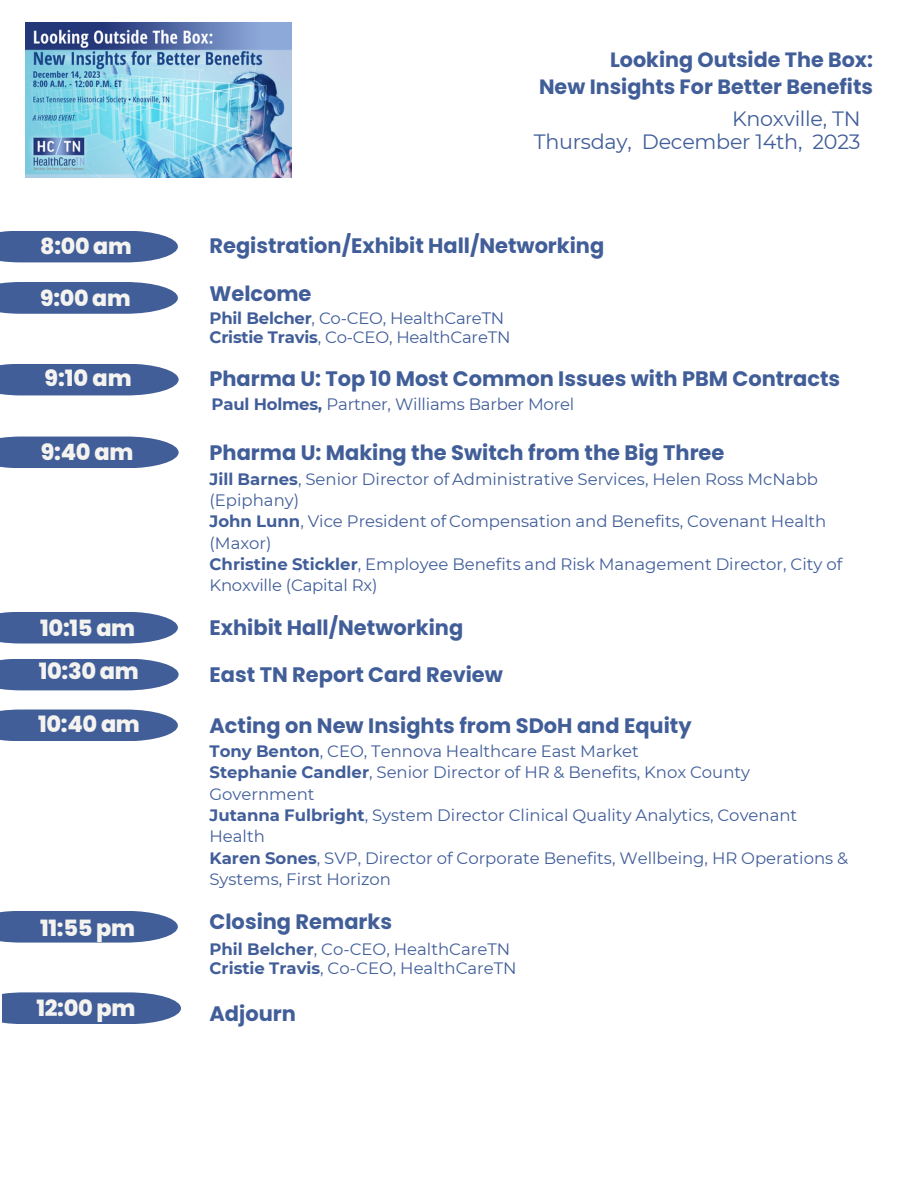
<style>
.page{position:relative;width:918px;height:1188px;background:#fff}
.page>*{position:absolute;margin:0;border:0;box-sizing:border-box;transform-origin:0 0}
.t1{font:800 22.5px "Poppins";letter-spacing:-.015em;color:#f4f3ef}
.t2{font:800 22.05px "Poppins";letter-spacing:-.01em;color:#f4f3ef}
.t3{font:700 21px "Poppins";color:#415e99}
.t4{font:700 20.7px "Poppins";color:#415e99}
.t5{font:20.7px "Montserrat";letter-spacing:-.01em;color:#415e99}
.t6{font:16.5px/21.3px "Montserrat";color:#415e99}
.s1{font-weight:700}
</style>
<div class="page">
<svg style="left:0;top:437px;width:179px;height:31px;background:#4c689f"></svg>
<svg style="left:0;top:911px;width:178px;height:32px;background:#4f6aa0"></svg>
<svg style="left:0;top:282px;width:178px;height:32px;background:#4f6aa0"></svg>
<svg style="left:0;top:231px;width:178px;height:31px;background:#4c679f"></svg>
<svg style="left:0;top:364px;width:179px;height:31px;background:#4c689f"></svg>
<img style="left:26px;top:23px;width:265px;height:155px">
<svg style="left:0;top:612px;width:178px;height:32px;background:#506aa1"></svg>
<svg style="left:0;top:710px;width:178px;height:31px;background:#4c679f"></svg>
<svg style="left:2px;top:992px;width:179px;height:32px;background:#4f6aa0"></svg>
<svg style="left:0;top:659px;width:179px;height:31px;background:#4c689f"></svg>
<p class="t2" style="left:40px;top:231px;width:93px">8:00 am</p>
<p class="t2" style="left:40px;top:283px;width:92px">9:00 am</p>
<p class="t1" style="left:44px;top:363px;width:89px">9:10 am</p>
<p class="t1" style="left:41px;top:436px;width:94px">9:40 am</p>
<p class="t1" style="left:40px;top:612px;width:97px">10:15 am</p>
<p class="t1" style="left:39px;top:655px;width:102px">10:30 am</p>
<p class="t1" style="left:38px;top:708px;width:103px">10:40 am</p>
<p class="t1" style="left:40px;top:912px;width:97px">11:55 pm</p>
<p class="t1" style="left:36px;top:993px;width:101px">12:00 pm</p>
<p class="t4" style="left:610px;top:45px;width:264px">Looking Outside The Box:</p>
<p class="t4" style="left:539px;top:72px;width:335px">New Insights For Better Benefits</p>
<p class="t5" style="left:732px;top:106px;width:130px">Knoxville, TN</p>
<p class="t5" style="left:534px;top:129px;width:328px">Thursday, December 14th, 2023</p>
<p class="t3" style="left:210px;top:231px;width:396px">Registration/Exhibit Hall/Networking</p>
<p class="t3" style="left:210px;top:279px;width:104px">Welcome</p>
<p class="t6" style="left:210px;top:308px;width:302px;line-height:19.2px"><span class="s1">Phil Belcher</span>, Co-CEO, HealthCareTN<br><span class="s1">Cristie Travis</span>, Co-CEO, HealthCareTN</p>
<p class="t3" style="left:210px;top:364px;width:632px">Pharma U: Top 10 Most Common Issues with PBM Contracts</p>
<p class="t6" style="left:212px;top:394px;width:364px"><span class="s1">Paul Holmes,</span> Partner, Williams Barber Morel</p>
<p class="t3" style="left:210px;top:438px;width:516px">Pharma U: Making the Switch from the Big Three</p>
<p class="t6" style="left:210px;top:468px;width:634px"><span class="s1">Jill Barnes</span>, Senior Director of Administrative Services, Helen Ross McNabb (Epiphany)<br><span class="s1">John Lunn</span>, Vice President of Compensation and Benefits, Covenant Health (Maxor)<br><span class="s1">Christine Stickler</span>, Employee Benefits and Risk Management Director, City of Knoxville (Capital Rx)</p>
<p class="t3" style="left:210px;top:613px;width:255px">Exhibit Hall/Networking</p>
<p class="t3" style="left:210px;top:660px;width:295px">East TN Report Card Review</p>
<p class="t3" style="left:210px;top:711px;width:484px">Acting on New Insights from SDoH and Equity</p>
<p class="t6" style="left:210px;top:740px;width:640px"><span class="s1">Tony Benton</span>, CEO, Tennova Healthcare East Market<br><span class="s1">Stephanie Candler</span>, Senior Director of HR &amp; Benefits, Knox County Government<br><span class="s1">Jutanna Fulbright</span>, System Director Clinical Quality Analytics, Covenant Health<br><span class="s1">Karen Sones</span>, SVP, Director of Corporate Benefits, Wellbeing, HR Operations &amp; Systems, First Horizon</p>
<p class="t3" style="left:210px;top:907px;width:184px">Closing Remarks</p>
<p class="t6" style="left:210px;top:940px;width:309px;line-height:19.2px"><span class="s1">Phil Belcher</span>, Co-CEO, HealthCareTN<br><span class="s1">Cristie Travis</span>, Co-CEO, HealthCareTN</p>
<p class="t3" style="left:210px;top:999px;width:88px">Adjourn</p>
</div>
